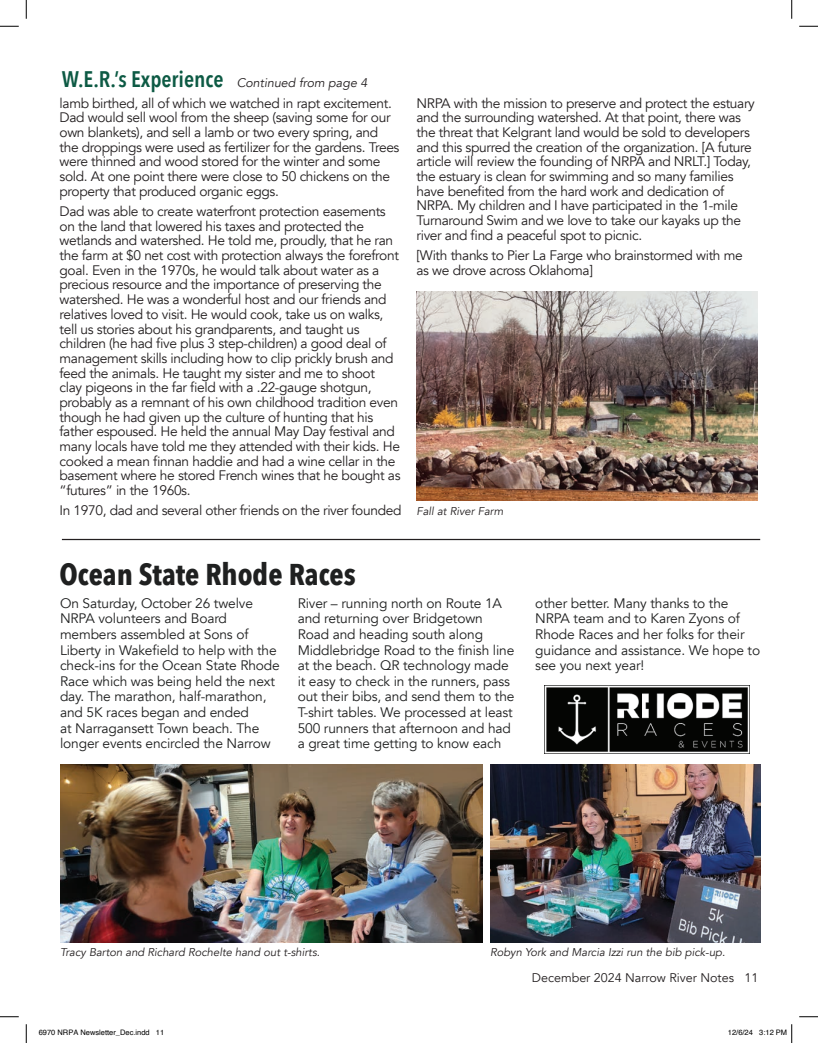
<style>
.page{position:relative;width:818px;height:1043px;background:#fff}
.page>*{position:absolute;margin:0;border:0;box-sizing:border-box;transform-origin:0 0}
.t1{font:700 30px "Avenir Next Condensed";color:#1f2020}
.t2{font:600 22.5px "Avenir Next Condensed";color:#0d5a44}
.t3{font:13.75px/14.6px "Avenir";letter-spacing:-.025em;color:#231f20}
.t4{font:13.75px/15.6px "Avenir";letter-spacing:-.01em;color:#1f2020}
.t5{font:12.5px "Avenir";color:#231f20}
.t6{font:italic 11.25px "Avenir";color:#231f20}
.t7{font:7.5px "Helvetica";color:#000}
.s1{font-family:"Avenir";font-weight:400;font-style:italic;font-size:12.5px;color:#231f20}
</style>
<div class="page">
<img style="left:544px;top:685px;width:205px;height:68px">
<img style="left:60px;top:765px;width:422px;height:177px">
<img style="left:490px;top:765px;width:270px;height:177px">
<img style="left:416px;top:291px;width:342px;height:209px">
<hr style="left:62px;top:539px;width:698px;height:1px;background:#231f20">
<svg style="left:0;top:25px;width:19px;height:2px"></svg>
<svg style="left:799px;top:25px;width:19px;height:2px"></svg>
<svg style="left:0;top:1016px;width:19px;height:1px"></svg>
<svg style="left:799px;top:1016px;width:19px;height:1px"></svg>
<svg style="left:25px;top:0;width:2px;height:19px"></svg>
<svg style="left:25px;top:1024px;width:2px;height:18px"></svg>
<svg style="left:791px;top:0;width:1px;height:19px"></svg>
<svg style="left:791px;top:1024px;width:1px;height:18px"></svg>
<h2 class="t2" style="left:62px;top:59px;width:307px">W.E.R.’s Experience <span class="s1">Continued from page 4</span></h2>
<p class="t3" style="left:60px;top:96px;width:341px">lamb birthed, all of which we watched in rapt excitement.<br>Dad would sell wool from the sheep (saving some for our own blankets), and sell a lamb or two every spring, and the droppings were used as fertilizer for the gardens. Trees were thinned and wood stored for the winter and some sold. At one point there were close to 50 chickens on the property that produced organic eggs.</p>
<p class="t3" style="left:60px;top:204px;width:342px">Dad was able to create waterfront protection easements on the land that lowered his taxes and protected the wetlands and watershed. He told me, proudly, that he ran the farm at $0 net cost with protection always the forefront goal. Even in the 1970s, he would talk about water as a precious resource and the importance of preserving the watershed. He was a wonderful host and our friends and relatives loved to visit. He would cook, take us on walks, tell us stories about his grandparents, and taught us children (he had five plus 3 step-children) a good deal of management skills including how to clip prickly brush and feed the animals. He taught my sister and me to shoot clay pigeons in the far field with a .22-gauge shotgun, probably as a remnant of his own childhood tradition even though he had given up the culture of hunting that his father espoused. He held the annual May Day festival and many locals have told me they attended with their kids. He cooked a mean finnan haddie and had a wine cellar in the basement where he stored French wines that he bought as “futures” in the 1960s.</p>
<p class="t3" style="left:60px;top:503px;width:343px">In 1970, dad and several other friends on the river founded</p>
<p class="t3" style="left:416px;top:96px;width:340px">NRPA with the mission to preserve and protect the estuary and the surrounding watershed. At that point, there was the threat that Kelgrant land would be sold to developers and this spurred the creation of the organization. [A future article will review the founding of NRPA and NRLT.] Today, the estuary is clean for swimming and so many families have benefited from the hard work and dedication of NRPA. My children and I have participated in the 1-mile Turnaround Swim and we love to take our kayaks up the river and find a peaceful spot to picnic.</p>
<p class="t3" style="left:416px;top:248px;width:328px">[With thanks to Pier La Farge who brainstormed with me as we drove across Oklahoma]</p>
<p class="t6" style="left:416px;top:505px;width:88px">Fall at River Farm</p>
<h1 class="t1" style="left:60px;top:556px;width:298px">Ocean State Rhode Races</h1>
<p class="t4" style="left:60px;top:595px;width:221px">On Saturday, October 26 twelve<br>NRPA volunteers and Board members assembled at Sons of<br>Liberty in Wakefield to help with the check-ins for the Ocean State Rhode<br>Race which was being held the next day. The marathon, half-marathon, and 5K races began and ended<br>at Narragansett Town beach. The longer events encircled the Narrow</p>
<p class="t4" style="left:298px;top:595px;width:218px">River – running north on Route 1A and returning over Bridgetown Road and heading south along Middlebridge Road to the finish line at the beach. QR technology made it easy to check in the runners, pass out their bibs, and send them to the T-shirt tables. We processed at least 500 runners that afternoon and had a great time getting to know each</p>
<p class="t4" style="left:535px;top:595px;width:226px">other better. Many thanks to the<br>NRPA team and to Karen Zyons of<br>Rhode Races and her folks for their guidance and assistance. We hope to see you next year!</p>
<p class="t6" style="left:60px;top:945px;width:261px">Tracy Barton and Richard Rochelte hand out t-shirts.</p>
<p class="t6" style="left:490px;top:945px;width:237px">Robyn York and Marcia Izzi run the bib pick-up.</p>
<p class="t5" style="left:532px;top:970px;width:228px">December 2024 Narrow River Notes 11</p>
<p class="t7" style="left:39px;top:1027px;width:127px">6970 NRPA Newsletter_Dec.indd 11</p>
<p class="t7" style="left:728px;top:1027px;width:61px">12/6/24 3:12 PM</p>
</div>
